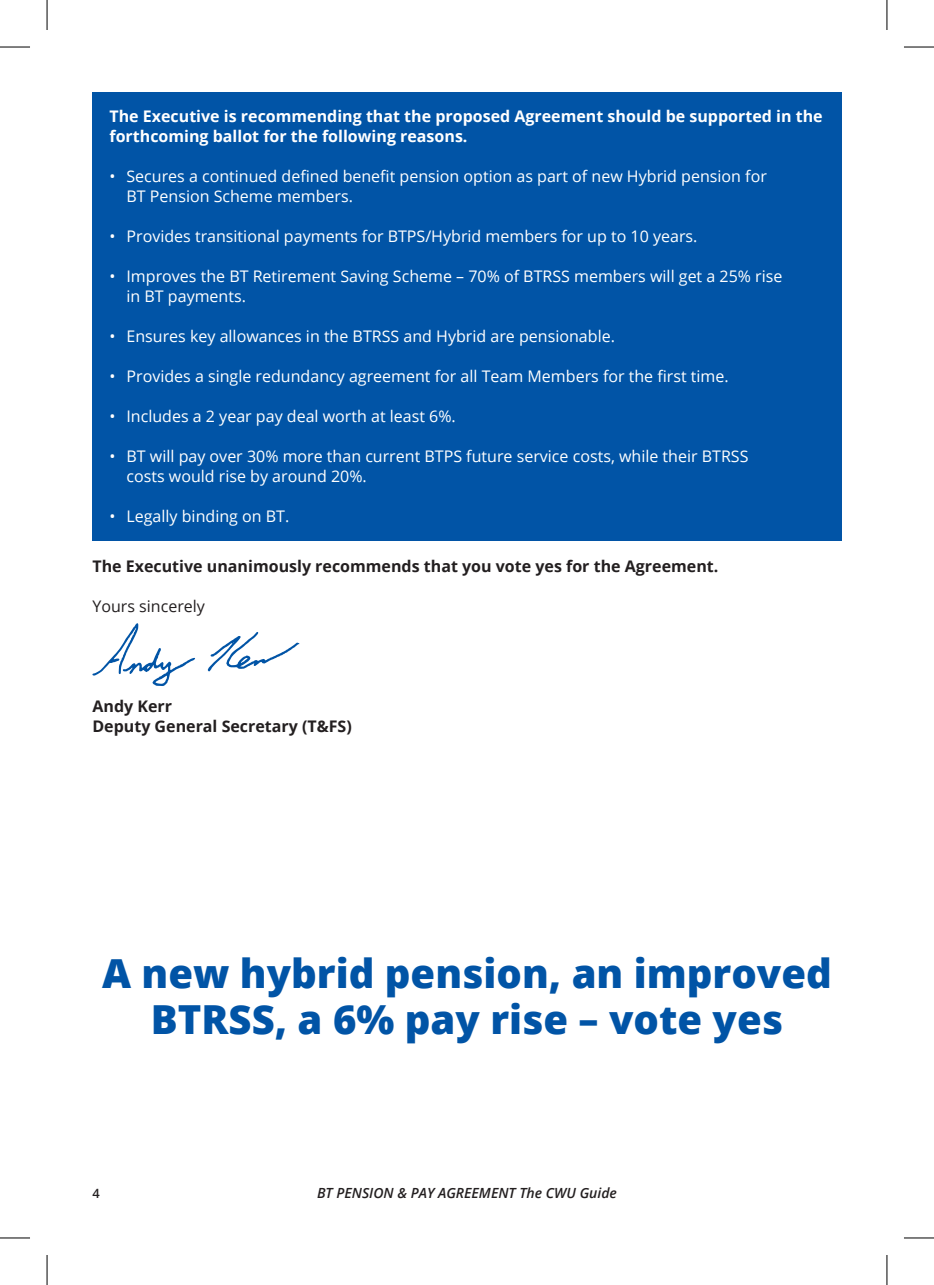
<style>
.page{position:relative;width:934px;height:1285px;background:#fff}
.page>*{position:absolute;margin:0;border:0;box-sizing:border-box;transform-origin:0 0}
.t1{font:800 40px/46px "Open Sans";color:#0154a6;text-align:center}
.t2{font:16px/20px "Open Sans";color:#fff}
.t3{font:700 16px/20px "Open Sans";color:#fff}
.t4{font:700 16px/20px "Open Sans";color:#231f20}
.t5{font:16px "Open Sans";color:#231f20}
.t6{font:italic 600 14px "Open Sans";color:#231f20}
.t7{font:600 12.8px "Open Sans";color:#231f20}
</style>
<div class="page">
<svg style="left:92px;top:623px;width:103px;height:63px"></svg>
<svg style="left:208px;top:632px;width:91px;height:39px"></svg>
<div style="left:92px;top:92px;width:749px;height:448px;background:#0154a6"></div>
<hr style="left:0;top:47px;width:30px;height:1px;background:#000">
<hr style="left:903px;top:47px;width:30px;height:1px;background:#000">
<hr style="left:0;top:1237px;width:30px;height:1px;background:#000">
<hr style="left:903px;top:1237px;width:30px;height:1px;background:#000">
<hr style="left:47px;top:0;width:1px;height:30px;background:#000">
<hr style="left:47px;top:1255px;width:1px;height:30px;background:#000">
<hr style="left:886px;top:0;width:1px;height:30px;background:#000">
<hr style="left:886px;top:1255px;width:1px;height:30px;background:#000">
<p class="t3" style="left:109px;top:105px;width:714px">The Executive is recommending that the proposed Agreement should be supported in the forthcoming ballot for the following reasons.</p>
<p class="t2" style="left:126px;top:165px;width:641px;text-indent:-17px">• Secures a continued defined benefit pension option as part of new Hybrid pension for<br>BT Pension Scheme members.</p>
<p class="t2" style="left:109px;top:225px;width:589px">• Provides transitional payments for BTPS/Hybrid members for up to 10 years.</p>
<p class="t2" style="left:126px;top:265px;width:657px;text-indent:-17px">• Improves the BT Retirement Saving Scheme – 70% of BTRSS members will get a 25% rise in BT payments.</p>
<p class="t2" style="left:109px;top:325px;width:506px">• Ensures key allowances in the BTRSS and Hybrid are pensionable.</p>
<p class="t2" style="left:109px;top:365px;width:620px">• Provides a single redundancy agreement for all Team Members for the first time.</p>
<p class="t2" style="left:109px;top:405px;width:348px">• Includes a 2 year pay deal worth at least 6%.</p>
<p class="t2" style="left:126px;top:445px;width:623px;text-indent:-17px">• BT will pay over 30% more than current BTPS future service costs, while their BTRSS costs would rise by around 20%.</p>
<p class="t2" style="left:109px;top:505px;width:181px">• Legally binding on BT.</p>
<p class="t4" style="left:92px;top:556px;width:627px">The Executive unanimously recommends that you vote yes for the Agreement.</p>
<p class="t5" style="left:92px;top:595px;width:114px">Yours sincerely</p>
<p class="t4" style="left:92px;top:696px;width:261px">Andy Kerr<br>Deputy General Secretary (T&amp;FS)</p>
<h1 class="t1" style="left:102px;top:948px;width:731px">A new hybrid pension, an improved<br>BTRSS, a 6% pay rise – vote yes</h1>
<p class="t7" style="left:92px;top:1184px;width:9px">4</p>
<p class="t6" style="left:317px;top:1183px;width:301px">BT PENSION &amp; PAY AGREEMENT The CWU Guide</p>
</div>
